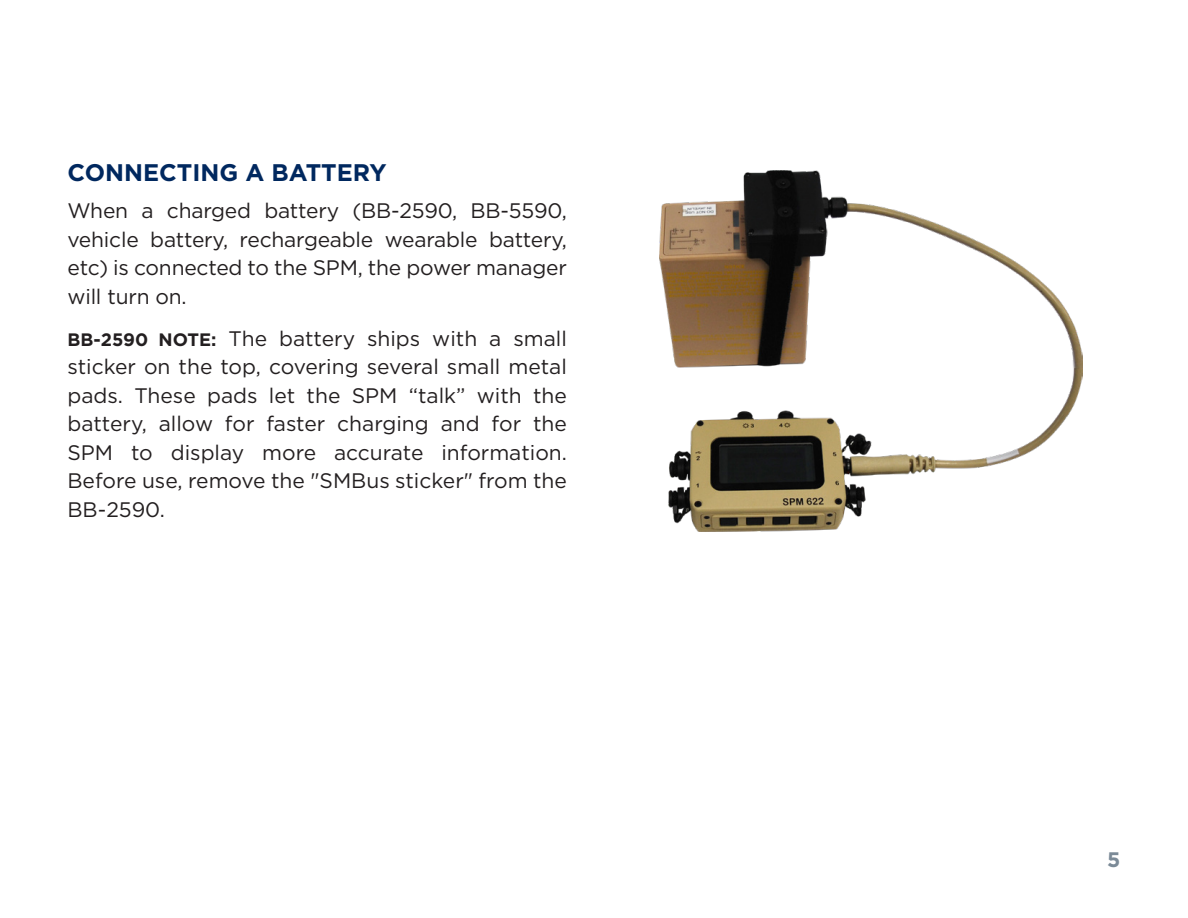
<style>
.page{position:relative;width:1188px;height:918px;background:#fff}
.page>*{position:absolute;margin:0;border:0;box-sizing:border-box;transform-origin:0 0}
.t1{font:700 24px "Gotham";color:#00285f}
.t2{font:21px/28.5px "Gotham";letter-spacing:-.01em;color:#231f20;text-align:justify}
.t3{font:700 21px "Gotham";color:#7b8a97}
.s1{font-weight:700;font-size:18px}
</style>
<div class="page">
<img style="left:659px;top:171px;width:423px;height:360px">
<p class="t1" style="left:68px;top:157px;width:321px">CONNECTING A BATTERY</p>
<p class="t2" style="left:68px;top:196px;width:501px">When a charged battery (BB-2590, BB-5590, vehicle battery, rechargeable wearable battery, etc) is connected to the SPM, the power manager will turn on.</p>
<p class="t2" style="left:67px;top:324px;width:501px"><span class="s1">BB-2590 NOTE:</span> The battery ships with a small sticker on the top, covering several small metal pads. These pads let the SPM “talk” with the battery, allow for faster charging and for the SPM to display more accurate information.<br>Before use, remove the "SMBus sticker" from the BB‑2590.</p>
<p class="t3" style="left:1107px;top:846px;width:15px">5</p>
</div>
